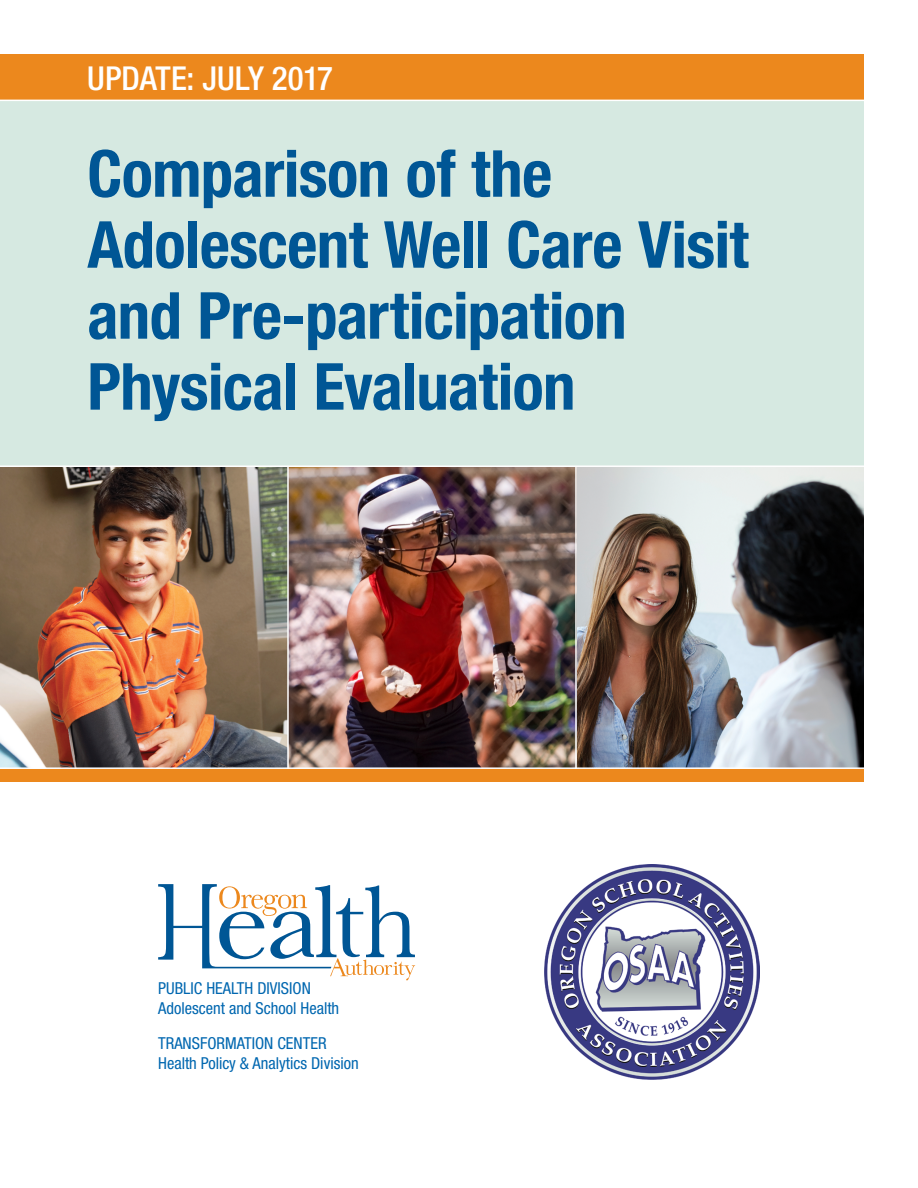
<style>
.page{position:relative;width:918px;height:1188px;background:#fff}
.page>*{position:absolute;margin:0;border:0;box-sizing:border-box;transform-origin:0 0}
.t1{font:700 condensed 64.95px/70.9px "Helvetica Neue LT Std";letter-spacing:-.01em;color:#005695}
.t2{font:500 condensed 33px "Helvetica Neue LT Std";color:#fff}
.t3{font:condensed 16.5px/19.8px "Helvetica Neue LT Std";color:#0067b0}
</style>
<div class="page">
<img style="left:0;top:467px;width:287px;height:300px">
<img style="left:577px;top:467px;width:286px;height:300px">
<img style="left:289px;top:467px;width:286px;height:300px">
<div style="left:0;top:96px;width:864px;height:370px;background:#d6e9e1"></div>
<div style="left:0;top:54px;width:864px;height:46px;background:#ec881d"></div>
<hr style="left:0;top:465px;width:882px;height:2px;background:#fff">
<hr style="left:0;top:100px;width:882px;height:1px;background:#fff">
<div style="left:0;top:769px;width:864px;height:13px;background:#ec881d"></div>
<svg style="left:158px;top:884px;width:257px;height:96px"></svg>
<img style="left:545px;top:865px;width:215px;height:215px">
<h2 class="t2" style="left:87px;top:59px;width:247px">UPDATE: JULY 2017</h2>
<h1 class="t1" style="left:87px;top:137px;width:663px">Comparison of the<br>Adolescent Well Care Visit and Pre-participation<br>Physical Evaluation</h1>
<p class="t3" style="left:158px;top:978px;width:183px">PUBLIC HEALTH DIVISION<br>Adolescent and School Health</p>
<p class="t3" style="left:158px;top:1033px;width:202px">TRANSFORMATION CENTER<br>Health Policy &amp; Analytics Division</p>
</div>
